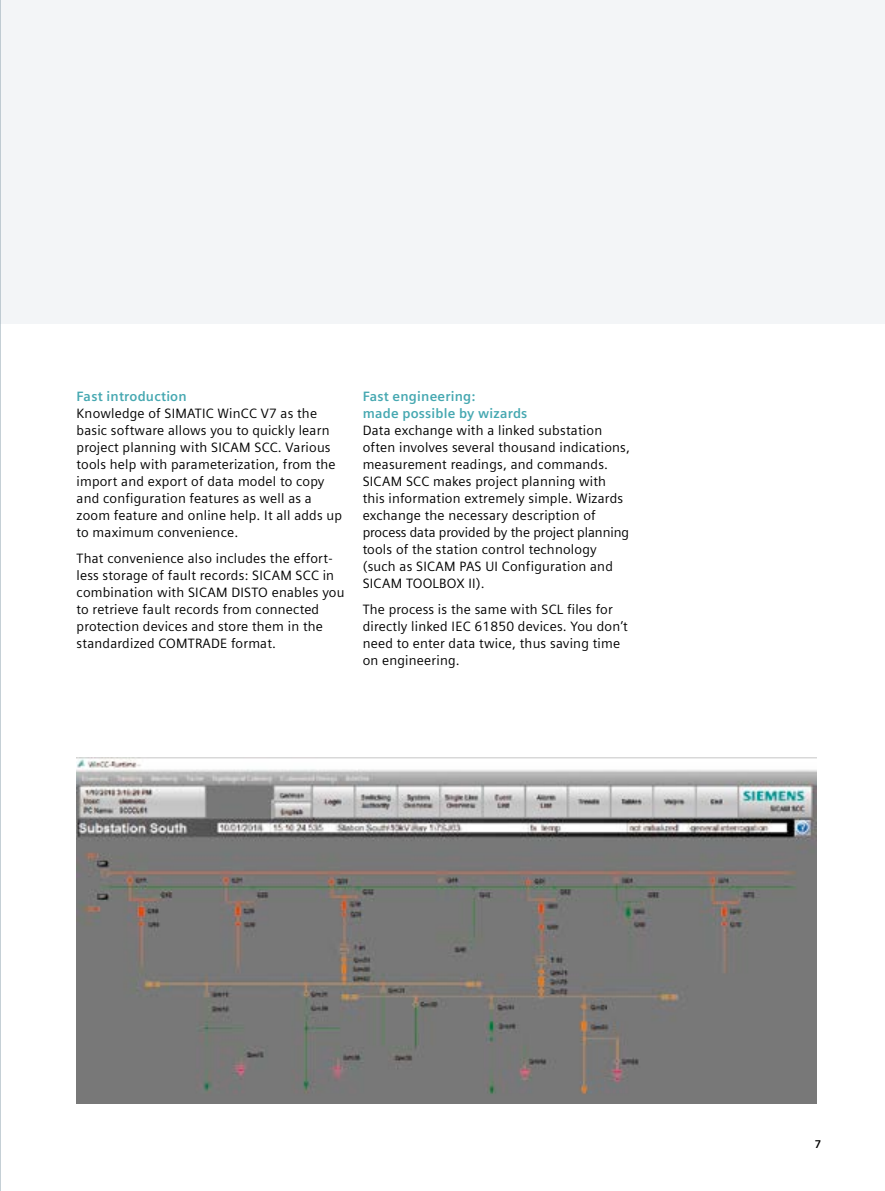
<style>
.page{position:relative;width:885px;height:1191px;background:#fff}
.page>*{position:absolute;margin:0;border:0;box-sizing:border-box;transform-origin:0 0}
.t1{font:13.5px/17px "Siemens Sans Global";letter-spacing:.015em;color:#000}
.t2{font:700 13.5px/17px "Siemens Sans Global";letter-spacing:.015em;color:#46a8b1}
.t3{font:700 11.25px "Siemens Sans Global";color:#000}
</style>
<div class="page">
<div style="left:0;top:0;width:884px;height:323px;background:#f3f5f7"></div>
<img style="left:77px;top:757px;width:739px;height:346px">
<hr style="left:0;top:0;width:1px;height:1191px;background:#8ca3af">
<p class="t2" style="left:77px;top:388px;width:112px">Fast introduction</p>
<p class="t1" style="left:77px;top:405px;width:267px">Knowledge of SIMATIC WinCC V7 as the basic software allows you to quickly learn project planning with SICAM SCC. Various tools help with parameterization, from the import and export of data model to copy and configuration features as well as a zoom feature and online help. It all adds up to maximum convenience.</p>
<p class="t1" style="left:77px;top:550px;width:269px">That convenience also includes the effort&shy;less storage of fault records: SICAM SCC in combination with SICAM DISTO enables you to retrieve fault records from connected protection devices and store them in the standardized COMTRADE format.</p>
<p class="t2" style="left:362px;top:388px;width:166px">Fast engineering:<br>made possible by wizards</p>
<p class="t1" style="left:362px;top:422px;width:269px">Data exchange with a linked substation often involves several thousand indications, measurement readings, and commands.<br>SICAM SCC makes project planning with this information extremely simple. Wizards exchange the necessary description of process data provided by the project planning tools of the station control technology (such as SICAM PAS UI Configuration and SICAM TOOLBOX II).</p>
<p class="t1" style="left:362px;top:601px;width:267px">The process is the same with SCL files for directly linked IEC 61850 devices. You don’t need to enter data twice, thus saving time on engineering.</p>
<p class="t3" style="left:814px;top:1137px;width:8px">7</p>
</div>
